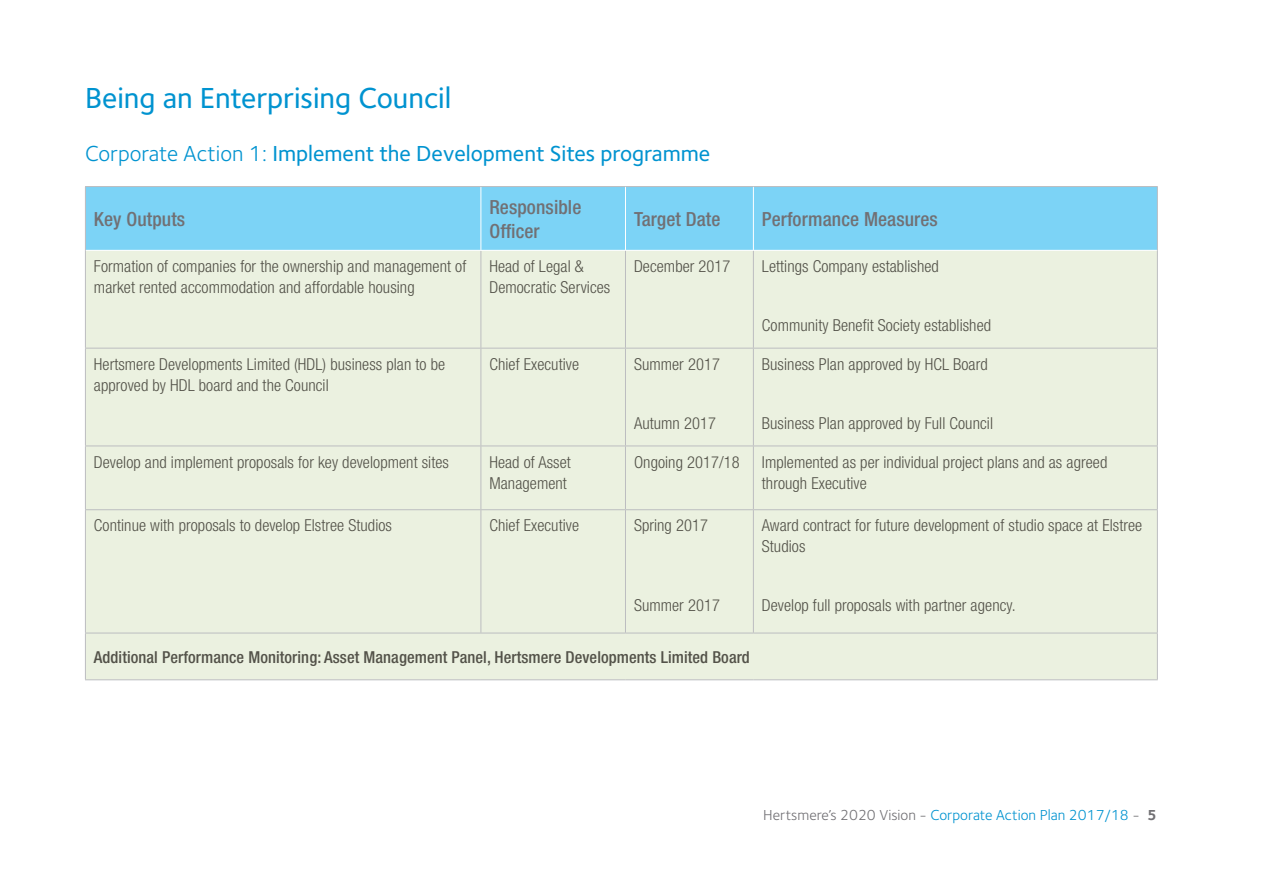
<style>
.page{position:relative;width:1263px;height:893px;background:#fff}
.page>*{position:absolute;margin:0;border:0;box-sizing:border-box;transform-origin:0 0}
.heading{font:500 30px "Foundry Sterling";color:#0093d0}
.corporate_action{font:500 22.5px "Foundry Sterling";color:#0093d0}
.table_txt_top{font:500 condensed 19.5px/24px "Helvetica Neue";letter-spacing:.005em;color:#717074}
.table_txt{font:300 condensed 16.5px/21px "Helvetica Neue";letter-spacing:.005em;color:#535249}
.table_txt_2{font:500 condensed 16.5px "Helvetica Neue";letter-spacing:.005em;color:#535249}
.t1{font:15px "Foundry Sterling";color:#0093d0}
.s1{font-weight:400}
.s2{color:#717074}
.s3{font-weight:700;color:#717074}
</style>
<div class="page">
<div style="left:86px;top:187px;width:1071px;height:63px;background:#7cd3f6"></div>
<div style="left:86px;top:251px;width:1071px;height:428px;background:#ebf1e0"></div>
<hr style="left:480px;top:251px;width:1px;height:97px;background:#bcbdc0">
<hr style="left:625px;top:251px;width:1px;height:97px;background:#bcbdc0">
<hr style="left:753px;top:251px;width:1px;height:97px;background:#bcbdc0">
<hr style="left:85px;top:348px;width:396px;height:1px;background:#bcbdc0">
<hr style="left:481px;top:348px;width:144px;height:1px;background:#bcbdc0">
<hr style="left:480px;top:348px;width:1px;height:98px;background:#bcbdc0">
<hr style="left:625px;top:348px;width:128px;height:1px;background:#bcbdc0">
<hr style="left:625px;top:348px;width:1px;height:98px;background:#bcbdc0">
<hr style="left:753px;top:348px;width:405px;height:1px;background:#bcbdc0">
<hr style="left:753px;top:348px;width:1px;height:98px;background:#bcbdc0">
<hr style="left:85px;top:446px;width:396px;height:1px;background:#bcbdc0">
<hr style="left:481px;top:446px;width:144px;height:1px;background:#bcbdc0">
<hr style="left:480px;top:446px;width:1px;height:63px;background:#bcbdc0">
<hr style="left:625px;top:446px;width:128px;height:1px;background:#bcbdc0">
<hr style="left:625px;top:446px;width:1px;height:63px;background:#bcbdc0">
<hr style="left:753px;top:446px;width:405px;height:1px;background:#bcbdc0">
<hr style="left:753px;top:446px;width:1px;height:63px;background:#bcbdc0">
<hr style="left:85px;top:509px;width:396px;height:1px;background:#bcbdc0">
<hr style="left:481px;top:509px;width:144px;height:1px;background:#bcbdc0">
<hr style="left:480px;top:510px;width:1px;height:123px;background:#bcbdc0">
<hr style="left:625px;top:509px;width:128px;height:1px;background:#bcbdc0">
<hr style="left:625px;top:510px;width:1px;height:123px;background:#bcbdc0">
<hr style="left:753px;top:509px;width:405px;height:1px;background:#bcbdc0">
<hr style="left:753px;top:510px;width:1px;height:123px;background:#bcbdc0">
<hr style="left:85px;top:633px;width:396px;height:1px;background:#bcbdc0">
<hr style="left:481px;top:633px;width:144px;height:1px;background:#bcbdc0">
<hr style="left:625px;top:633px;width:128px;height:1px;background:#bcbdc0">
<hr style="left:753px;top:633px;width:405px;height:1px;background:#bcbdc0">
<hr style="left:480px;top:187px;width:1px;height:63px;background:#fff">
<hr style="left:625px;top:187px;width:1px;height:63px;background:#fff">
<hr style="left:753px;top:187px;width:1px;height:63px;background:#fff">
<hr style="left:85px;top:186px;width:396px;height:1px;background:#bcbdc0">
<hr style="left:85px;top:187px;width:1px;height:63px;background:#bcbdc0">
<hr style="left:481px;top:186px;width:144px;height:1px;background:#bcbdc0">
<hr style="left:625px;top:186px;width:128px;height:1px;background:#bcbdc0">
<hr style="left:753px;top:186px;width:405px;height:1px;background:#bcbdc0">
<hr style="left:1157px;top:187px;width:1px;height:63px;background:#bcbdc0">
<hr style="left:85px;top:250px;width:1px;height:98px;background:#bcbdc0">
<hr style="left:1157px;top:250px;width:1px;height:98px;background:#bcbdc0">
<hr style="left:85px;top:348px;width:1px;height:98px;background:#bcbdc0">
<hr style="left:1157px;top:348px;width:1px;height:98px;background:#bcbdc0">
<hr style="left:85px;top:446px;width:1px;height:63px;background:#bcbdc0">
<hr style="left:1157px;top:446px;width:1px;height:63px;background:#bcbdc0">
<hr style="left:85px;top:510px;width:1px;height:123px;background:#bcbdc0">
<hr style="left:1157px;top:510px;width:1px;height:123px;background:#bcbdc0">
<hr style="left:85px;top:633px;width:1px;height:46px;background:#bcbdc0">
<hr style="left:1157px;top:633px;width:1px;height:46px;background:#bcbdc0">
<hr style="left:85px;top:679px;width:396px;height:1px;background:#bcbdc0">
<hr style="left:481px;top:679px;width:144px;height:1px;background:#bcbdc0">
<hr style="left:625px;top:679px;width:128px;height:1px;background:#bcbdc0">
<hr style="left:753px;top:679px;width:405px;height:1px;background:#bcbdc0">
<p class="heading" style="left:85px;top:81px;width:368px">Being an Enterprising Council</p>
<p class="corporate_action" style="left:85px;top:140px;width:627px"><span class="s1">Corporate Action 1:</span> Implement the Development Sites programme</p>
<p class="table_txt_top" style="left:94px;top:207px;width:93px">Key Outputs</p>
<p class="table_txt_top" style="left:489px;top:195px;width:93px">Responsible<br>Officer</p>
<p class="table_txt_top" style="left:634px;top:207px;width:88px">Target Date</p>
<p class="table_txt_top" style="left:762px;top:207px;width:177px">Performance Measures</p>
<p class="table_txt" style="left:94px;top:255px;width:374px">Formation of companies for the ownership and management of market rented accommodation and affordable housing</p>
<p class="table_txt" style="left:489px;top:255px;width:122px">Head of Legal &amp;<br>Democratic Services</p>
<p class="table_txt" style="left:634px;top:255px;width:98px">December 2017</p>
<p class="table_txt" style="left:762px;top:255px;width:179px">Lettings Company established</p>
<p class="table_txt" style="left:762px;top:314px;width:231px">Community Benefit Society established</p>
<p class="table_txt" style="left:94px;top:353px;width:353px">Hertsmere Developments Limited (HDL) business plan to be approved by HDL board and the Council</p>
<p class="table_txt" style="left:489px;top:353px;width:91px">Chief Executive</p>
<p class="table_txt" style="left:634px;top:353px;width:87px">Summer 2017</p>
<p class="table_txt" style="left:634px;top:412px;width:83px">Autumn 2017</p>
<p class="table_txt" style="left:762px;top:353px;width:227px">Business Plan approved by HCL Board</p>
<p class="table_txt" style="left:762px;top:412px;width:233px">Business Plan approved by Full Council</p>
<p class="table_txt" style="left:94px;top:451px;width:357px">Develop and implement proposals for key development sites</p>
<p class="table_txt" style="left:489px;top:451px;width:83px">Head of Asset<br>Management</p>
<p class="table_txt" style="left:634px;top:451px;width:107px">Ongoing 2017/18</p>
<p class="table_txt" style="left:762px;top:451px;width:347px">Implemented as per individual project plans and as agreed through Executive</p>
<p class="table_txt" style="left:94px;top:515px;width:300px">Continue with proposals to develop Elstree Studios</p>
<p class="table_txt" style="left:489px;top:515px;width:91px">Chief Executive</p>
<p class="table_txt" style="left:634px;top:515px;width:75px">Spring 2017</p>
<p class="table_txt" style="left:762px;top:515px;width:382px">Award contract for future development of studio space at Elstree<br>Studios</p>
<p class="table_txt" style="left:634px;top:595px;width:87px">Summer 2017</p>
<p class="table_txt" style="left:762px;top:595px;width:255px">Develop full proposals with partner agency.</p>
<p class="table_txt_2" style="left:94px;top:647px;width:657px">Additional Performance Monitoring: Asset Management Panel, Hertsmere Developments Limited Board</p>
<p class="t1" style="left:763px;top:806px;width:395px"><span class="s2">Hertsmere’s 2020 Vision -</span> Corporate Action Plan 2017/18 <span class="s2">-</span> <span class="s3">5</span></p>
</div>
